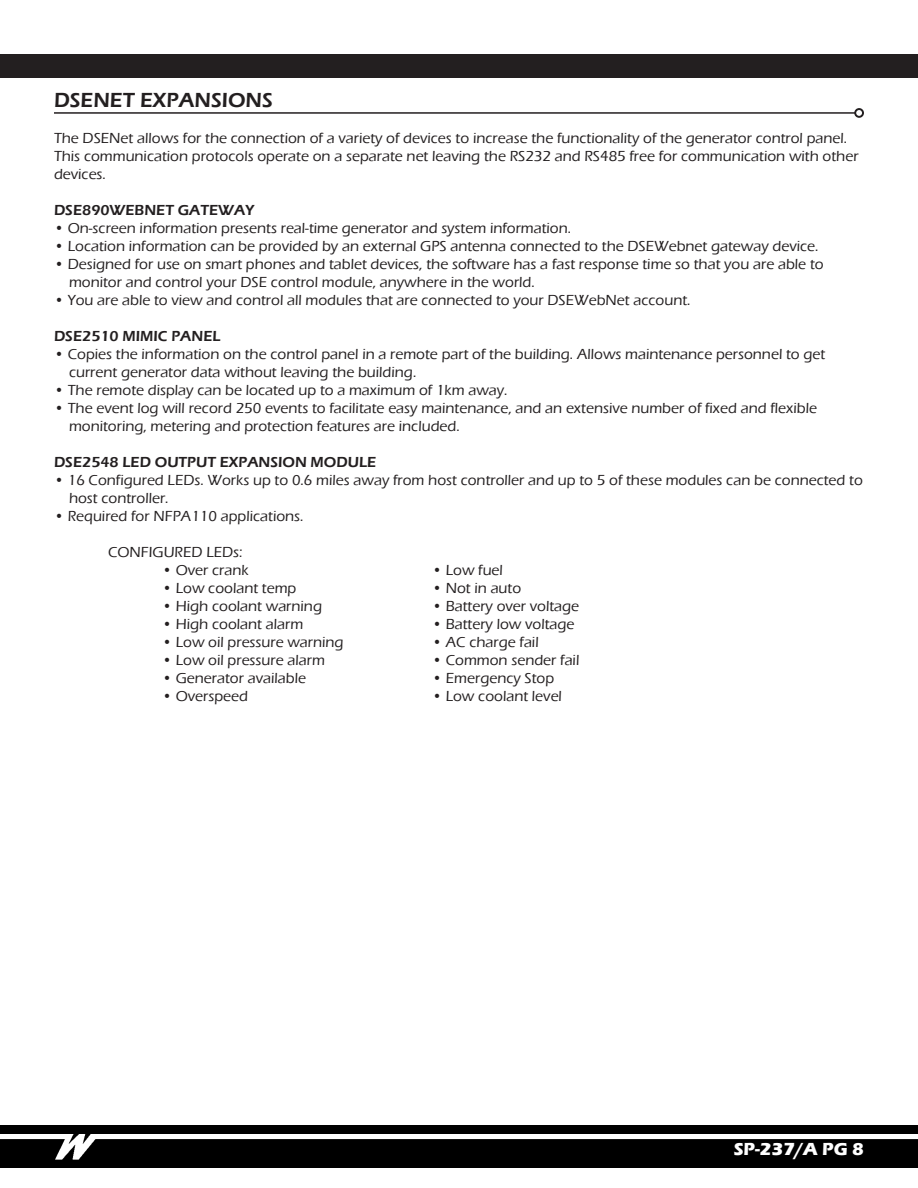
<style>
.page{position:relative;width:918px;height:1188px;background:#fff}
.page>*{position:absolute;margin:0;border:0;box-sizing:border-box;transform-origin:0 0}
.t1{font:600 21px "Eras ITC";color:#231f20}
.t2{font:700 18px "Eras ITC";color:#fff}
.t3{font:500 15px/18px "Eras ITC";color:#231f20}
.t4{font:600 15px "Eras ITC";color:#231f20}
</style>
<div class="page">
<div style="left:0;top:1125px;width:918px;height:42px;background:#000"></div>
<img style="left:0;top:1134px;width:918px;height:26px">
<div style="left:0;top:54px;width:918px;height:24px;background:#231f20"></div>
<hr style="left:54px;top:112px;width:801px;height:2px;background:#231f20">
<div style="left:854px;top:108px;width:10px;height:10px;border:2px solid #231f20;border-radius:50%"></div>
<p class="t1" style="left:54px;top:88px;width:220px">DSENET EXPANSIONS</p>
<p class="t3" style="left:54px;top:129px;width:806px">The DSENet allows for the connection of a variety of devices to increase the functionality of the generator control panel.<br>This communication protocols operate on a separate net leaving the RS232 and RS485 free for communication with other devices.</p>
<p class="t4" style="left:54px;top:201px;width:202px">DSE890WEBNET GATEWAY</p>
<p class="t3" style="left:54px;top:219px;width:519px">• On-screen information presents real-time generator and system information.</p>
<p class="t3" style="left:54px;top:237px;width:766px">• Location information can be provided by an external GPS antenna connected to the DSEWebnet gateway device.</p>
<p class="t3" style="left:54px;top:255px;width:771px">• Designed for use on smart phones and tablet devices, the software has a fast response time so that you are able to</p>
<p class="t3" style="left:69px;top:273px;width:467px">monitor and control your DSE control module, anywhere in the world.</p>
<p class="t3" style="left:54px;top:291px;width:638px">• You are able to view and control all modules that are connected to your DSEWebNet account.</p>
<p class="t4" style="left:54px;top:327px;width:168px">DSE2510 MIMIC PANEL</p>
<p class="t3" style="left:54px;top:345px;width:773px">• Copies the information on the control panel in a remote part of the building. Allows maintenance personnel to get</p>
<p class="t3" style="left:69px;top:363px;width:349px">current generator data without leaving the building.</p>
<p class="t3" style="left:54px;top:381px;width:455px">• The remote display can be located up to a maximum of 1km away.</p>
<p class="t3" style="left:54px;top:399px;width:765px">• The event log will record 250 events to facilitate easy maintenance, and an extensive number of fixed and flexible</p>
<p class="t3" style="left:69px;top:417px;width:392px">monitoring, metering and protection features are included.</p>
<p class="t4" style="left:54px;top:453px;width:324px">DSE2548 LED OUTPUT EXPANSION MODULE</p>
<p class="t3" style="left:54px;top:471px;width:810px">• 16 Configured LEDs. Works up to 0.6 miles away from host controller and up to 5 of these modules can be connected to</p>
<p class="t3" style="left:69px;top:489px;width:101px">host controller.</p>
<p class="t3" style="left:54px;top:507px;width:251px">• Required for NFPA110 applications.</p>
<p class="t3" style="left:108px;top:543px;width:136px">CONFIGURED LEDs:</p>
<p class="t3" style="left:162px;top:561px;width:88px">• Over crank</p>
<p class="t3" style="left:432px;top:561px;width:72px">• Low fuel</p>
<p class="t3" style="left:162px;top:579px;width:136px">• Low coolant temp</p>
<p class="t3" style="left:432px;top:579px;width:91px">• Not in auto</p>
<p class="t3" style="left:162px;top:597px;width:162px">• High coolant warning</p>
<p class="t3" style="left:432px;top:597px;width:149px">• Battery over voltage</p>
<p class="t3" style="left:162px;top:615px;width:143px">• High coolant alarm</p>
<p class="t3" style="left:432px;top:615px;width:144px">• Battery low voltage</p>
<p class="t3" style="left:162px;top:633px;width:183px">• Low oil pressure warning</p>
<p class="t3" style="left:432px;top:633px;width:108px">• AC charge fail</p>
<p class="t3" style="left:162px;top:651px;width:164px">• Low oil pressure alarm</p>
<p class="t3" style="left:432px;top:651px;width:149px">• Common sender fail</p>
<p class="t3" style="left:162px;top:669px;width:146px">• Generator available</p>
<p class="t3" style="left:432px;top:669px;width:124px">• Emergency Stop</p>
<p class="t3" style="left:162px;top:687px;width:88px">• Overspeed</p>
<p class="t3" style="left:432px;top:687px;width:131px">• Low coolant level</p>
<p class="t2" style="left:734px;top:1139px;width:132px">SP-237/A PG 8</p>
</div>
